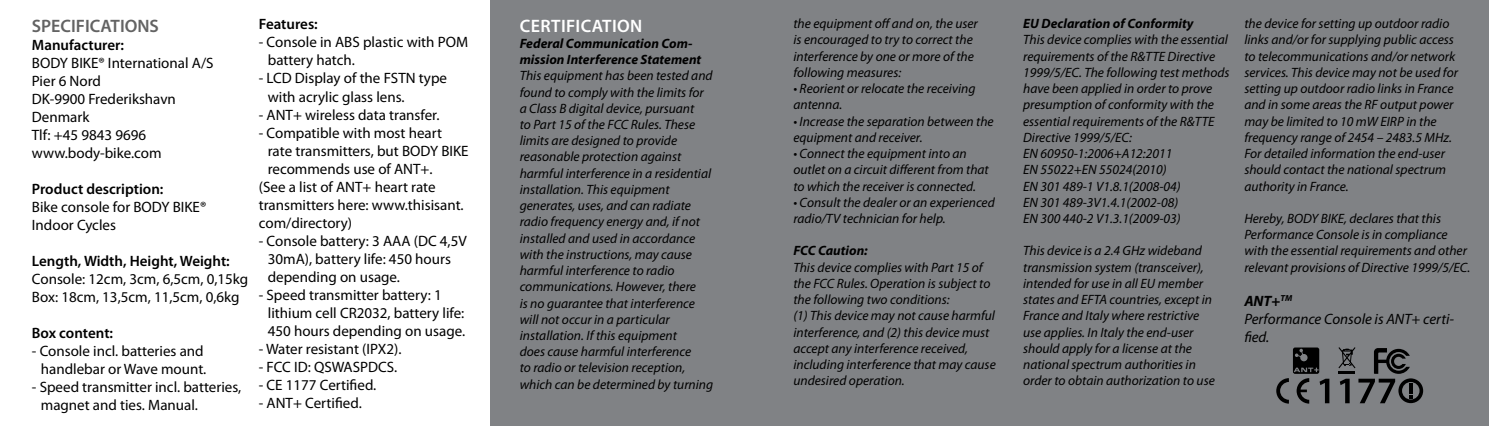
<style>
.page{position:relative;width:1489px;height:426px;background:#fff}
.page>*{position:absolute;margin:0;border:0;box-sizing:border-box;transform-origin:0 0}
.t1{font:600 18px "Myriad Pro";color:#636363}
.t2{font:600 18px "Myriad Pro";letter-spacing:.02em;color:#fff}
.t3{font:15px/18px "Myriad Pro";color:#000}
.t4{font:600 15px "Myriad Pro";color:#000}
.t5{font:italic 15px/18px "Myriad Pro";color:#000}
.t6{font:italic 13.5px/16.2px "Myriad Pro";color:#000}
.t7{font:italic 700 13.5px/16.2px "Myriad Pro";color:#000}
.s1{font-weight:700}
</style>
<div class="page">
<div style="left:490px;top:0;width:998px;height:425px;background:#808285"></div>
<svg style="left:1276px;top:347px;width:53px;height:56px"></svg>
<svg style="left:1338px;top:347px;width:84px;height:56px"></svg>
<h1 class="t1" style="left:32px;top:14px;width:129px">SPECIFICATIONS</h1>
<p class="t4" style="left:32px;top:35px;width:94px">Manufacturer:</p>
<p class="t3" style="left:32px;top:53px;width:183px">BODY BIKE® International A/S<br>Pier 6 Nord<br>DK-9900 Frederikshavn<br>Denmark<br>Tlf: +45 9843 9696 www.body-bike.com</p>
<p class="t4" style="left:32px;top:179px;width:133px">Product description:</p>
<p class="t3" style="left:32px;top:197px;width:176px">Bike console for BODY BIKE®<br>Indoor Cycles</p>
<p class="t4" style="left:32px;top:251px;width:199px">Length, Width, Height, Weight:</p>
<p class="t3" style="left:32px;top:269px;width:218px">Console: 12cm, 3cm, 6,5cm, 0,15kg<br>Box: 18cm, 13,5cm, 11,5cm, 0,6kg</p>
<p class="t4" style="left:32px;top:323px;width:83px">Box content:</p>
<p class="t3" style="left:32px;top:341px;width:176px;text-align:right">- Console incl. batteries and handlebar or Wave mount.</p>
<p class="t3" style="left:41px;top:377px;width:202px;text-indent:-9px">- Speed transmitter incl. batteries, magnet and ties. Manual.</p>
<p class="t4" style="left:259px;top:15px;width:61px">Features:</p>
<p class="t3" style="left:268px;top:33px;width:202px;text-indent:-9px">- Console in ABS plastic with POM battery hatch.</p>
<p class="t3" style="left:268px;top:69px;width:181px;text-indent:-9px">- LCD Display of the FSTN type with acrylic glass lens.</p>
<p class="t3" style="left:259px;top:105px;width:182px">- ANT+ wireless data transfer.</p>
<p class="t3" style="left:259px;top:123px;width:185px">- Compatible with most heart</p>
<p class="t3" style="left:268px;top:141px;width:202px">rate transmitters, but BODY BIKE</p>
<p class="t3" style="left:268px;top:159px;width:166px">recommends use of ANT+.</p>
<p class="t3" style="left:259px;top:177px;width:178px">(See a list of ANT+ heart rate</p>
<p class="t3" style="left:259px;top:195px;width:206px">transmitters here: www.thisisant.</p>
<p class="t3" style="left:259px;top:213px;width:95px">com/directory)</p>
<p class="t3" style="left:268px;top:231px;width:200px;text-indent:-9px">- Console battery: 3 AAA (DC 4,5V<br>30mA), battery life: 450 hours depending on usage.</p>
<p class="t3" style="left:268px;top:285px;width:199px;text-indent:-9px">- Speed transmitter battery: 1 lithium cell CR2032, battery life:<br>450 hours depending on usage.</p>
<p class="t3" style="left:259px;top:339px;width:144px">- Water resistant (IPX2).</p>
<p class="t3" style="left:259px;top:357px;width:140px">- FCC ID: QSWASPDCS.</p>
<p class="t3" style="left:259px;top:375px;width:119px">- CE 1177 Certified.</p>
<p class="t3" style="left:259px;top:393px;width:104px">- ANT+ Certified.</p>
<h1 class="t2" style="left:520px;top:14px;width:124px">CERTIFICATION</h1>
<p class="t7" style="left:519px;top:35px;width:183px">Federal Communication Com&shy;mission Interference Statement</p>
<p class="t6" style="left:519px;top:67px;width:195px">This equipment has been tested and found to comply with the limits for a Class B digital device, pursuant<br>to Part 15 of the FCC Rules. These limits are designed to provide reasonable protection against harmful interference in a residential installation. This equipment generates, uses, and can radiate radio frequency energy and, if not installed and used in accordance with the instructions, may cause harmful interference to radio communications. However, there<br>is no guarantee that interference will not occur in a particular installation. If this equipment<br>does cause harmful interference<br>to radio or television reception, which can be determined by turning</p>
<p class="t6" style="left:793px;top:15px;width:186px">the equipment off and on, the user is encouraged to try to correct the interference by one or more of the following measures:</p>
<p class="t6" style="left:793px;top:80px;width:184px">• Reorient or relocate the receiving antenna.</p>
<p class="t6" style="left:793px;top:113px;width:202px">• Increase the separation between the equipment and receiver.</p>
<p class="t6" style="left:793px;top:145px;width:197px">• Connect the equipment into an outlet on a circuit different from that to which the receiver is connected.</p>
<p class="t6" style="left:793px;top:194px;width:203px">• Consult the dealer or an experienced radio/TV technician for help.</p>
<p class="t7" style="left:793px;top:242px;width:76px">FCC Caution:</p>
<p class="t6" style="left:793px;top:258px;width:204px">This device complies with Part 15 of the FCC Rules. Operation is subject to the following two conditions:<br>(1) This device may not cause harmful interference, and (2) this device must accept any interference received, including interference that may cause undesired operation.</p>
<p class="t7" style="left:1023px;top:15px;width:172px">EU Declaration of Conformity</p>
<p class="t6" style="left:1023px;top:32px;width:208px">This device complies with the essential requirements of the R&amp;TTE Directive<br>1999/5/EC. The following test methods have been applied in order to prove presumption of conformity with the essential requirements of the R&amp;TTE<br>Directive 1999/5/EC:<br>EN 60950-1:2006+A12:2011<br>EN 55022+EN 55024(2010)<br>EN 301 489-1 V1.8.1(2008-04)<br>EN 301 489-3V1.4.1(2002-08)<br>EN 300 440-2 V1.3.1(2009-03)</p>
<p class="t6" style="left:1023px;top:242px;width:193px">This device is a 2.4 GHz wideband transmission system (transceiver), intended for use in all EU member states and EFTA countries, except in France and Italy where restrictive use applies. In Italy the end-user should apply for a license at the national spectrum authorities in order to obtain authorization to use</p>
<p class="t6" style="left:1244px;top:15px;width:215px">the device for setting up outdoor radio links and/or for supplying public access to telecommunications and/or network services. This device may not be used for setting up outdoor radio links in France and in some areas the RF output power may be limited to 10 mW EIRP in the frequency range of 2454 – 2483.5 MHz.<br>For detailed information the end-user should contact the national spectrum authority in France.</p>
<p class="t6" style="left:1244px;top:210px;width:227px">Hereby, BODY BIKE, declares that this Performance Console is in compliance with the essential requirements and other relevant provisions of Directive 1999/5/EC.</p>
<p class="t5" style="left:1244px;top:291px;width:211px"><span class="s1">ANT+</span><sup>TM<br></sup>Performance Console is ANT+ certi&shy;fied.</p>
</div>
